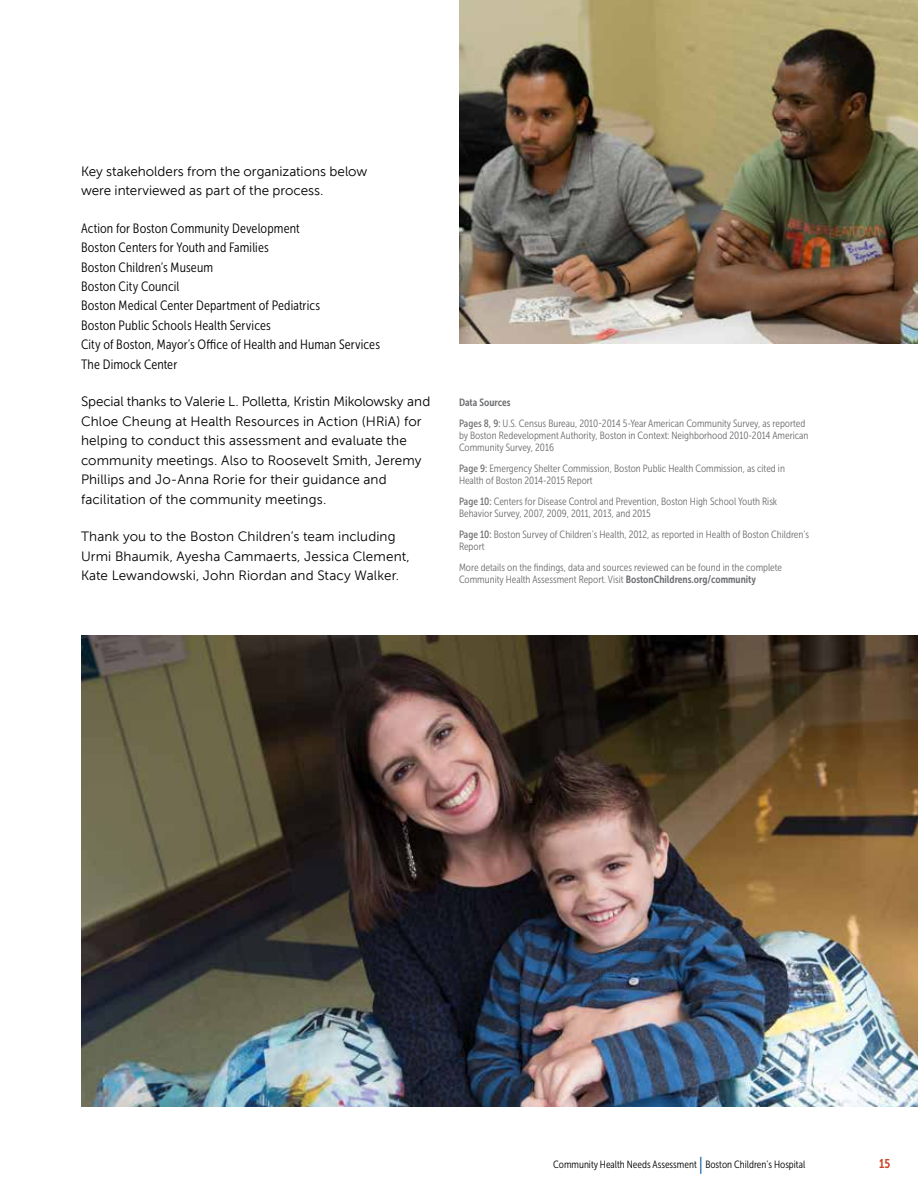
<style>
.page{position:relative;width:918px;height:1188px;background:#fff}
.page>*{position:absolute;margin:0;border:0;box-sizing:border-box;transform-origin:0 0}
.t1{font:13.5px/19.5px "Museo Sans 300";letter-spacing:.005em;color:#000}
.t2{font:13.5px/19.5px "Museo Sans Cond 300";letter-spacing:.01em;color:#000}
.t3{font:12.75px "Museo Sans Cond 700";color:#cb4629}
.t4{font:10.5px/12px "Museo Sans Cond 300";color:#6d6e71}
.t5{font:10.5px "Museo Sans Cond 300";color:#000}
.t6{font:10.5px "Museo Sans Cond 700";color:#6d6e71}
.s1{font-family:"Museo Sans Cond 500"}
.s2{font-family:"Museo Sans Cond 700"}
.s3{font-size:18px;color:#00529a}
</style>
<div class="page">
<img style="left:81px;top:635px;width:837px;height:472px">
<img style="left:459px;top:0;width:459px;height:343px">
<p class="t1" style="left:81px;top:161px;width:288px">Key stakeholders from the organizations below were interviewed as part of the process.</p>
<p class="t2" style="left:81px;top:218px;width:301px">Action for Boston Community Development<br>Boston Centers for Youth and Families<br>Boston Children’s Museum<br>Boston City Council<br>Boston Medical Center Department of Pediatrics<br>Boston Public Schools Health Services<br>City of Boston, Mayor’s Office of Health and Human Services The Dimock Center</p>
<p class="t1" style="left:81px;top:392px;width:351px">Special thanks to Valerie L. Polletta, Kristin Mikolowsky and Chloe Cheung at Health Resources in Action (HRiA) for helping to conduct this assessment and evaluate the community meetings. Also to Roosevelt Smith, Jeremy Phillips and Jo-Anna Rorie for their guidance and facilitation of the community meetings.</p>
<p class="t1" style="left:81px;top:527px;width:330px">Thank you to the Boston Children’s team including<br>Urmi Bhaumik, Ayesha Cammaerts, Jessica Clement,<br>Kate Lewandowski, John Riordan and Stacy Walker.</p>
<p class="t6" style="left:459px;top:396px;width:53px">Data Sources</p>
<p class="t4" style="left:459px;top:417px;width:351px"><span class="s1">Pages 8, 9:</span> U.S. Census Bureau, 2010-2014 5-Year American Community Survey, as reported by Boston Redevelopment Authority, Boston in Context: Neighborhood 2010-2014 American<br>Community Survey, 2016</p>
<p class="t4" style="left:459px;top:462px;width:327px"><span class="s1">Page 9:</span> Emergency Shelter Commission, Boston Public Health Commission, as cited in<br>Health of Boston 2014-2015 Report</p>
<p class="t4" style="left:459px;top:495px;width:320px"><span class="s1">Page 10:</span> Centers for Disease Control and Prevention, Boston High School Youth Risk<br>Behavior Survey, 2007, 2009, 2011, 2013, and 2015</p>
<p class="t4" style="left:459px;top:528px;width:352px"><span class="s1">Page 10:</span> Boston Survey of Children’s Health, 2012, as reported in Health of Boston Children’s<br>Report</p>
<p class="t4" style="left:459px;top:561px;width:325px">More details on the findings, data and sources reviewed can be found in the complete<br>Community Health Assessment Report. Visit <span class="s2">BostonChildrens.org/community</span></p>
<p class="t5" style="left:553px;top:1158px;width:253px">Community Health Needs Assessment <span class="s3">|</span> Boston Children’s Hospital</p>
<p class="t3" style="left:879px;top:1156px;width:13px">15</p>
</div>
